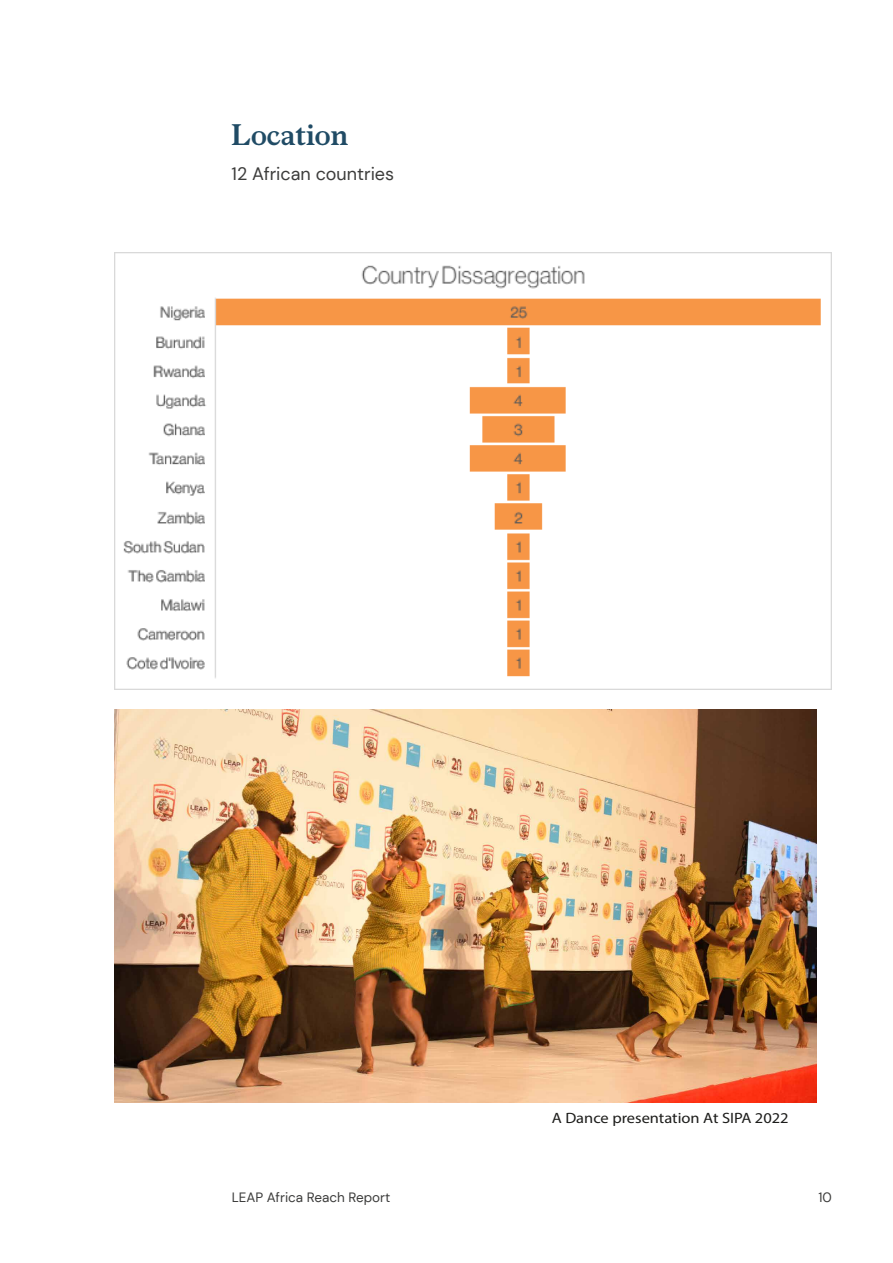
<style>
.page{position:relative;width:893px;height:1263px;background:#fff}
.page>*{position:absolute;margin:0;border:0;box-sizing:border-box;transform-origin:0 0}
.t1{font:700 30px "Bower";color:#204b65}
.t2{font:18px "DM Sans";color:#3c3c3b}
.t3{font:15px "Myriad Pro";color:#1d1d1b;scale:1.1 1}
.t4{font:13.5px "DM Sans";color:#3c3c3b}
</style>
<div class="page">
<img style="left:114px;top:710px;width:702px;height:392px">
<img style="left:114px;top:252px;width:718px;height:437px">
<h1 class="t1" style="left:232px;top:112px;width:118px">Location</h1>
<p class="t2" style="left:232px;top:162px;width:164px">12 African countries</p>
<p class="t3" style="left:552px;top:1109px;width:217px">A Dance presentation At SIPA 2022</p>
<p class="t4" style="left:232px;top:1189px;width:160px">LEAP Africa Reach Report</p>
<p class="t4" style="left:818px;top:1189px;width:15px">10</p>
</div>
